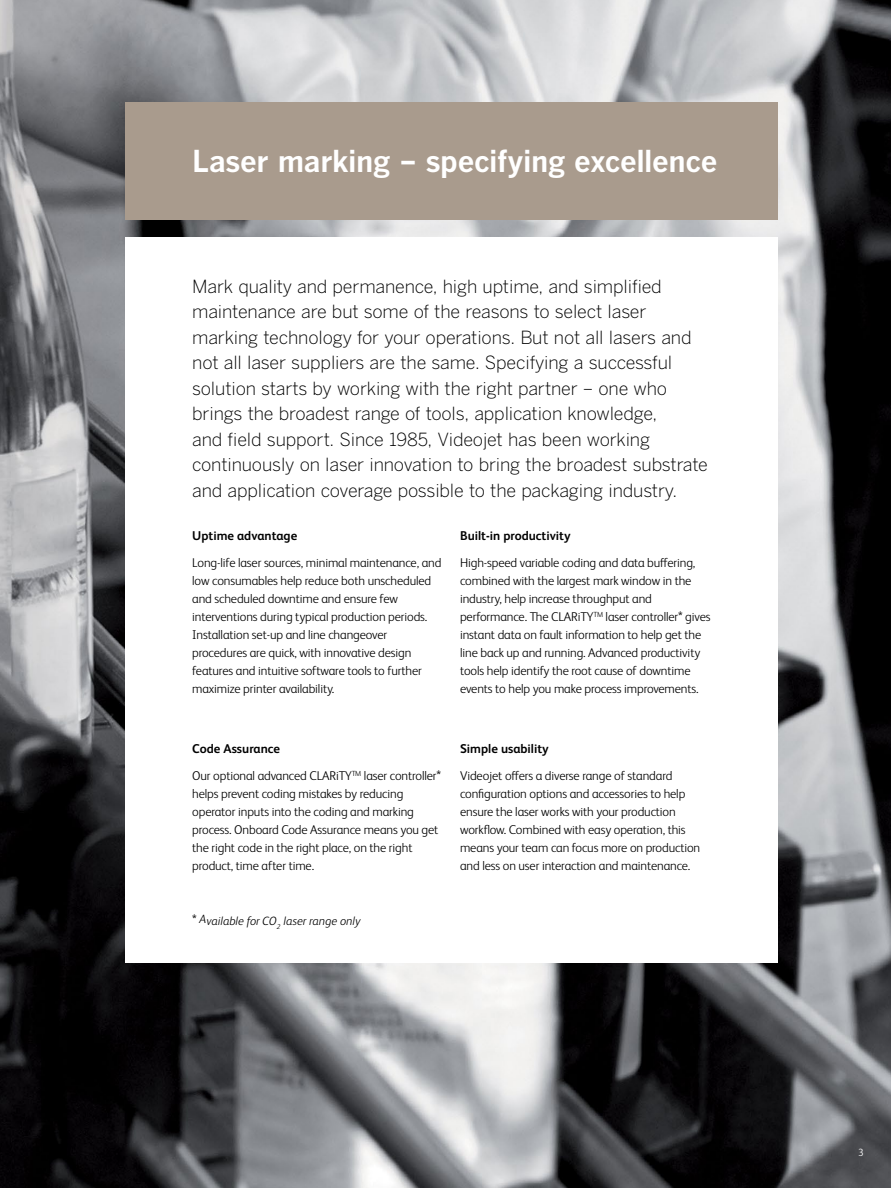
<style>
.page{position:relative;width:891px;height:1188px;background:#fff}
.page>*{position:absolute;margin:0;border:0;box-sizing:border-box;transform-origin:0 0}
.t1{font:700 30px "Benton Gothic";letter-spacing:-.015em;color:#fff}
.t2{font:300 18px/25.5px "Benton Gothic";letter-spacing:-.01em;color:#000}
.t3{font:300 12.75px/18px "FS Albert Pro";letter-spacing:-.01em;color:#000}
.t4{font:700 12.75px "FS Albert Pro";color:#000}
.t5{font:italic 300 12px "FS Albert Pro";color:#000}
.t6{font:300 10.5px "FS Albert Pro";color:#fff}
.s1{font-size:15px}
.s2{font-weight:700}
.s3{font-style:normal;font-size:15px}
</style>
<div class="page">
<img style="left:0;top:0;width:891px;height:1188px">
<div style="left:125px;top:237px;width:653px;height:726px;background:#fff"></div>
<div style="left:125px;top:102px;width:653px;height:118px;background:#a99b8d"></div>
<h1 class="t1" style="left:192px;top:144px;width:527px">Laser marking – specifying excellence</h1>
<p class="t2" style="left:192px;top:274px;width:517px">Mark quality and permanence, high uptime, and simplified maintenance are but some of the reasons to select laser marking technology for your operations. But not all lasers and not all laser suppliers are the same. Specifying a successful solution starts by working with the right partner – one who brings the broadest range of tools, application knowledge,<br>and field support. Since 1985, Videojet has been working continuously on laser innovation to bring the broadest substrate and application coverage possible to the packaging industry.</p>
<p class="t4" style="left:192px;top:527px;width:107px">Uptime advantage</p>
<p class="t3" style="left:192px;top:553px;width:251px">Long-life laser sources, minimal maintenance, and low consumables help reduce both unscheduled and scheduled downtime and ensure few interventions during typical production periods.<br>Installation set-up and line changeover procedures are quick, with innovative design features and intuitive software tools to further maximize printer availability.</p>
<p class="t4" style="left:460px;top:527px;width:112px">Built-in productivity</p>
<p class="t3" style="left:460px;top:553px;width:252px">High-speed variable coding and data buffering, combined with the largest mark window in the industry, help increase throughput and performance. The CLARiTY<sup>TM</sup> laser controller<span class="s1">*</span> gives instant data on fault information to help get the line back up and running. Advanced productivity tools help identify the root cause of downtime events to help you make process improvements.</p>
<p class="t3" style="left:192px;top:735px;width:250px;line-height:26.5px"><span class="s2">Code Assurance<br></span>Our optional advanced CLARiTY<sup>TM</sup> laser controller<span class="s1">*</span></p>
<p class="t3" style="left:192px;top:784px;width:248px">helps prevent coding mistakes by reducing operator inputs into the coding and marking process. Onboard Code Assurance means you get the right code in the right place, on the right product, time after time.</p>
<p class="t5" style="left:192px;top:912px;width:170px"><span class="s3">*</span> Available for CO<sub>2</sub> laser range only</p>
<p class="t4" style="left:460px;top:740px;width:90px">Simple usability</p>
<p class="t3" style="left:460px;top:766px;width:242px">Videojet offers a diverse range of standard configuration options and accessories to help ensure the laser works with your production workflow. Combined with easy operation, this means your team can focus more on production and less on user interaction and maintenance.</p>
<p class="t6" style="left:858px;top:1145px;width:7px">3</p>
</div>
